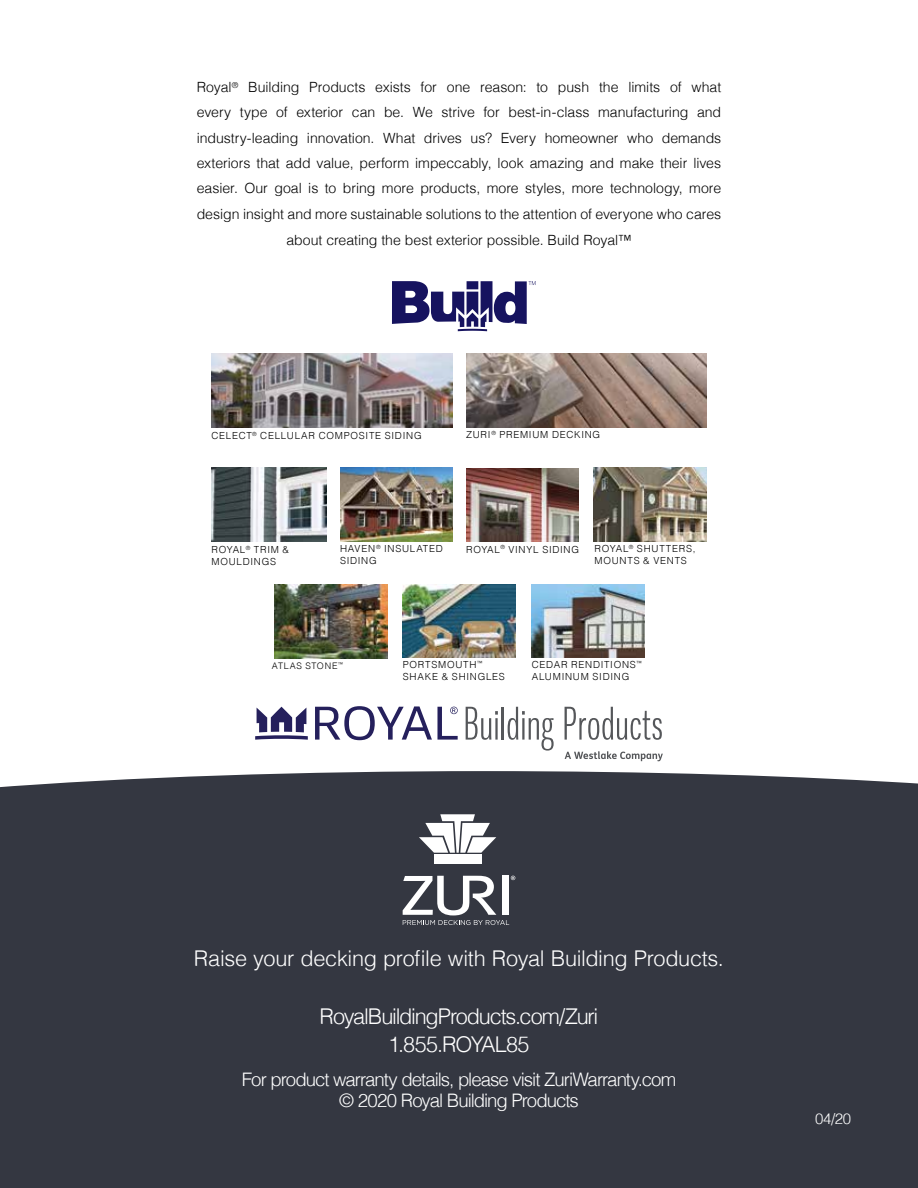
<style>
.page{position:relative;width:918px;height:1188px;background:#fff}
.page>*{position:absolute;margin:0;border:0;box-sizing:border-box;transform-origin:0 0}
.t1{font:300 21.75px "Helvetica";letter-spacing:-.025em;color:#fff}
.t2{font:300 21.75px/27.6px "Helvetica";letter-spacing:-.055em;color:#fff;text-align:center}
.t3{font:300 18.6px/20.7px "Helvetica";letter-spacing:-.055em;color:#fff;text-align:center}
.t4{font:300 15px "Helvetica";color:#fff}
.t5{font:300 14.1px/25.3px "Helvetica";color:#000;text-align:justify}
.t6{font:300 9.75px/11.4px "Helvetica";letter-spacing:.075em;color:#000}
.t7{font:300 9px "Helvetica";letter-spacing:.08em;color:#000}
</style>
<div class="page">
<div style="left:0;top:771px;width:918px;height:417px;background:#343741"></div>
<svg style="left:255px;top:707px;width:53px;height:33px"></svg>
<svg style="left:466px;top:707px;width:32px;height:33px"></svg>
<hr style="left:495px;top:718px;width:3px;height:22px;background:#55575a">
<hr style="left:502px;top:707px;width:2px;height:33px;background:#55575a">
<svg style="left:508px;top:707px;width:46px;height:44px"></svg>
<svg style="left:565px;top:707px;width:97px;height:33px"></svg>
<svg style="left:315px;top:706px;width:143px;height:34px"></svg>
<svg style="left:565px;top:751px;width:98px;height:10px"></svg>
<svg style="left:419px;top:814px;width:77px;height:39px"></svg>
<div style="left:434px;top:854px;width:48px;height:10px;background:#fff"></div>
<svg style="left:403px;top:876px;width:112px;height:49px"></svg>
<svg style="left:392px;top:281px;width:144px;height:50px"></svg>
<img style="left:466px;top:468px;width:113px;height:74px">
<img style="left:532px;top:584px;width:112px;height:74px">
<img style="left:212px;top:468px;width:115px;height:74px">
<img style="left:466px;top:354px;width:240px;height:74px">
<img style="left:594px;top:468px;width:112px;height:74px">
<img style="left:340px;top:468px;width:113px;height:74px">
<img style="left:212px;top:354px;width:241px;height:74px">
<img style="left:403px;top:584px;width:113px;height:74px">
<img style="left:274px;top:585px;width:113px;height:74px">
<p class="t5" style="left:197px;top:74px;width:526px">Royal<sup>®</sup> Building Products exists for one reason: to push the limits of what every type of exterior can be. We strive for best-in-class manufacturing and industry-leading innovation. What drives us? Every homeowner who demands exteriors that add value, perform impeccably, look amazing and make their lives easier. Our goal is to bring more products, more styles, more technology, more design insight and more sustainable solutions to the attention of everyone who cares</p>
<p class="t5" style="left:286px;top:227px;width:347px">about creating the best exterior possible. Build Royal™</p>
<p class="t6" style="left:212px;top:429px;width:212px">CELECT<sup>®</sup> CELLULAR COMPOSITE SIDING</p>
<p class="t6" style="left:466px;top:429px;width:136px">ZURI<sup>®</sup> PREMIUM DECKING</p>
<p class="t6" style="left:212px;top:543px;width:79px">ROYAL<sup>®</sup> TRIM &amp;<br>MOULDINGS</p>
<p class="t6" style="left:340px;top:542px;width:104px">HAVEN<sup>®</sup> INSULATED<br>SIDING</p>
<p class="t6" style="left:466px;top:543px;width:114px">ROYAL<sup>®</sup> VINYL SIDING</p>
<p class="t6" style="left:595px;top:543px;width:102px">ROYAL<sup>®</sup> SHUTTERS,<br>MOUNTS &amp; VENTS</p>
<p class="t7" style="left:272px;top:658px;width:73px">ATLAS STONE<sup>™</sup></p>
<p class="t6" style="left:403px;top:658px;width:104px">PORTSMOUTH<sup>™<br></sup>SHAKE &amp; SHINGLES</p>
<p class="t6" style="left:532px;top:658px;width:112px">CEDAR RENDITIONS<sup>™<br></sup>ALUMINUM SIDING</p>
<h1 class="t1" style="left:194px;top:940px;width:532px">Raise your decking profile with Royal Building Products.</h1>
<h1 class="t2" style="left:320px;top:1001px;width:280px">RoyalBuildingProducts.com/Zuri<br>1.855.ROYAL85</h1>
<h2 class="t3" style="left:242px;top:1068px;width:436px">For product warranty details, please visit ZuriWarranty.com © 2020 Royal Building Products</h2>
<p class="t4" style="left:815px;top:1106px;width:37px">04/20</p>
</div>
